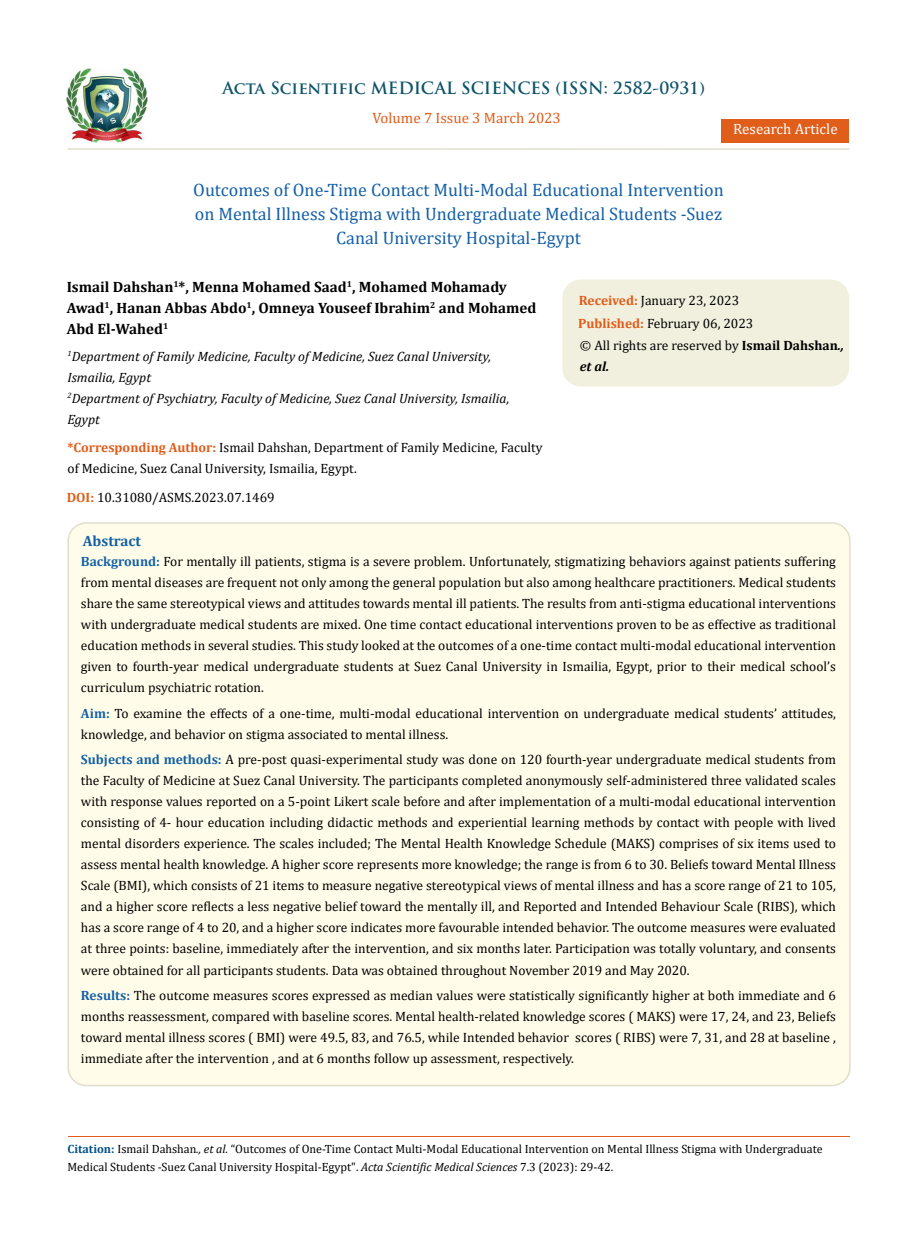
<style>
.page{position:relative;width:917px;height:1242px;background:#fff}
.page>*{position:absolute;margin:0;border:0;box-sizing:border-box;transform-origin:0 0}
.t1{font:18px/24px "Cambria";color:#1560a6;text-align:center}
.t2{font:700 16.5px "Trajan Pro";color:#0e546a}
.t3{font:700 15px/21px "Cambria";color:#000}
.t4{font:15px "Cambria";color:#e05d1a}
.t5{font:15px "Cambria";color:#fff}
.t6{font:700 15px "Cambria";color:#1560a6}
.t7{font:13.5px/21px "Cambria";color:#000}
.t8{font:italic 13.5px/21px "Cambria";color:#000}
.t9{font:12px/18px "Cambria";color:#000}
.s1{font-weight:700;color:#e05d1a}
.s2{font-weight:700}
.s3{font-weight:700;font-style:italic}
.s4{font-weight:700;color:#1560a6}
.s5{font-weight:700;color:#035089}
.s6{font-style:italic}
</style>
<div class="page">
<img style="left:67px;top:68px;width:80px;height:74px">
<div style="left:721px;top:119px;width:128px;height:23px;background:#e05d1a"></div>
<div style="left:563px;top:280px;width:285px;height:106px;background:#f1f0de;border-radius:18px"></div>
<div style="left:562px;top:280px;width:287px;height:106px;border:2px solid #f1f0de;border-radius:18px"></div>
<div style="left:68px;top:523px;width:781px;height:563px;background:#fffde9;border-radius:18px"></div>
<hr style="left:68px;top:1136px;width:781px;height:1px;background:#e05d1a">
<hr style="left:67px;top:148px;width:782px;height:2px;background:#e0dfcd">
<p class="t2" style="left:222px;top:77px;width:484px">Acta Scientific MEDICAL SCIENCES (ISSN: 2582-0931)</p>
<p class="t4" style="left:372px;top:109px;width:190px">Volume 7 Issue 3 March 2023</p>
<p class="t5" style="left:733px;top:120px;width:106px">Research Article</p>
<h1 class="t1" style="left:193px;top:178px;width:532px">Outcomes of One-Time Contact Multi-Modal Educational Intervention on Mental Illness Stigma with Undergraduate Medical Students -Suez<br>Canal University Hospital-Egypt</h1>
<p class="t3" style="left:67px;top:276px;width:471px">Ismail Dahshan<sup>1</sup>*, Menna Mohamed Saad<sup>1</sup>, Mohamed Mohamady<br>Awad<sup>1</sup>, Hanan Abbas Abdo<sup>1</sup>, Omneya Youseef Ibrahim<sup>2</sup> and Mohamed<br>Abd El-Wahed<sup>1</sup></p>
<p class="t8" style="left:67px;top:345px;width:443px"><sup>1</sup>Department of Family Medicine, Faculty of Medicine, Suez Canal University, Ismailia, Egypt<br><sup>2</sup>Department of Psychiatry, Faculty of Medicine, Suez Canal University, Ismailia, Egypt</p>
<p class="t7" style="left:67px;top:436px;width:476px"><span class="s1">*Corresponding Author:</span> Ismail Dahshan, Department of Family Medicine, Faculty of Medicine, Suez Canal University, Ismailia, Egypt.</p>
<p class="t7" style="left:578px;top:289px;width:177px;line-height:23px"><span class="s1">Received:</span> January 23, 2023<br><span class="s1">Published:</span> February 06, 2023</p>
<p class="t7" style="left:580px;top:334px;width:265px">© All rights are reserved by <span class="s2">Ismail Dahshan</span><span class="s3">., et al.</span></p>
<p class="t7" style="left:67px;top:487px;width:209px"><span class="s1">DOI:</span> 10.31080/ASMS.2023.07.1469</p>
<p class="t6" style="left:83px;top:531px;width:60px">Abstract</p>
<p class="t7" style="left:81px;top:551px;width:756px;text-align:justify"><span class="s4">Background:</span> For mentally ill patients, stigma is a severe problem. Unfortunately, stigmatizing behaviors against patients suffering from mental diseases are frequent not only among the general population but also among healthcare practitioners. Medical students share the same stereotypical views and attitudes towards mental ill patients. The results from anti-stigma educational interventions with undergraduate medical students are mixed. One time contact educational interventions proven to be as effective as traditional education methods in several studies. This study looked at the outcomes of a one-time contact multi-modal educational intervention given to fourth-year medical undergraduate students at Suez Canal University in Ismailia, Egypt, prior to their medical school’s curriculum psychiatric rotation.</p>
<p class="t7" style="left:81px;top:703px;width:756px"><span class="s4">Aim:</span> To examine the effects of a one-time, multi-modal educational intervention on undergraduate medical students’ attitudes, knowledge, and behavior on stigma associated to mental illness.</p>
<p class="t7" style="left:81px;top:749px;width:756px;text-align:justify"><span class="s4">Subjects and methods:</span> A pre-post quasi-experimental study was done on 120 fourth-year undergraduate medical students from the Faculty of Medicine at Suez Canal University. The participants completed anonymously self-administered three validated scales with response values reported on a 5-point Likert scale before and after implementation of a multi-modal educational intervention consisting of 4- hour education including didactic methods and experiential learning methods by contact with people with lived mental disorders experience. The scales included; The Mental Health Knowledge Schedule (MAKS) comprises of six items used to assess mental health knowledge. A higher score represents more knowledge; the range is from 6 to 30. Beliefs toward Mental Illness Scale (BMI), which consists of 21 items to measure negative stereotypical views of mental illness and has a score range of 21 to 105, and a higher score reflects a less negative belief toward the mentally ill, and Reported and Intended Behaviour Scale (RIBS), which has a score range of 4 to 20, and a higher score indicates more favourable intended behavior. The outcome measures were evaluated at three points: baseline, immediately after the intervention, and six months later. Participation was totally voluntary, and consents were obtained for all participants students. Data was obtained throughout November 2019 and May 2020.</p>
<p class="t7" style="left:81px;top:985px;width:756px;text-align:justify"><span class="s4">Results:</span> The outcome measures scores expressed as median values were statistically significantly higher at both immediate and 6 months reassessment, compared with baseline scores. Mental health-related knowledge scores ( MAKS) were 17, 24, and 23, Beliefs toward mental illness scores ( BMI) were 49.5, 83, and 76.5, while Intended behavior scores ( RIBS) were 7, 31, and 28 at baseline , immediate after the intervention , and at 6 months follow up assessment, respectively.</p>
<p class="t9" style="left:68px;top:1140px;width:756px"><span class="s5">Citation:</span> Ismail Dahshan<span class="s6">., et al.</span> “Outcomes of One-Time Contact Multi-Modal Educational Intervention on Mental Illness Stigma with Undergraduate<br>Medical Students -Suez Canal University Hospital-Egypt". <span class="s6">Acta Scientific Medical Sciences</span> 7.3 (2023): 29-42.</p>
</div>
